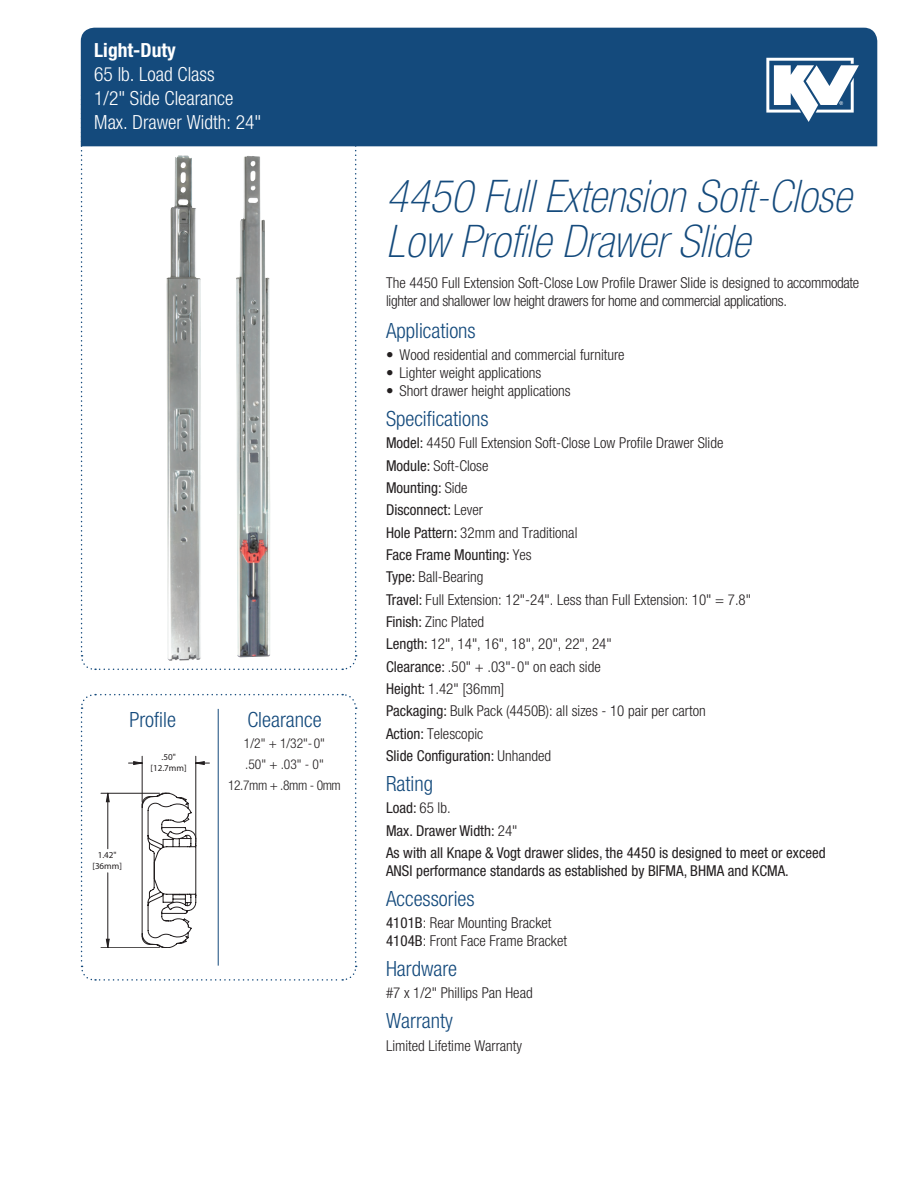
<style>
.page{position:relative;width:918px;height:1188px;background:#fff}
.page>*{position:absolute;margin:0;border:0;box-sizing:border-box;transform-origin:0 0}
.t1{font:italic 100 condensed 45px/45px "Helvetica Neue";color:#144a7c}
.t2{font:300 condensed 21px "Helvetica Neue";color:#144a7c}
.t3{font:300 condensed 19.5px "Helvetica Neue";color:#fff}
.t4{font:700 condensed 19.5px "Helvetica Neue";color:#fff}
.t5{font:300 condensed 15px "Helvetica Neue";color:#231f20}
.t6{font:condensed 15px/18px "Helvetica Neue";color:#231f20}
.t7{font:300 condensed 15px/18px "Helvetica Neue";letter-spacing:-.02em;color:#231f20}
.t8{font:300 condensed 13.5px "Helvetica Neue";letter-spacing:-.03em;color:#231f20}
.t9{font:9.15px/10.9px "Myriad Pro";color:#231f20;text-align:center}
.s1{font-weight:400}
.s2{font-weight:300}
</style>
<div class="page">
<svg style="left:80px;top:80px;width:277px;height:590px"></svg>
<div style="left:81px;top:28px;width:796px;height:118px;background:#144a7c"></div>
<svg style="left:766px;top:58px;width:93px;height:64px"></svg>
<img style="left:166px;top:156px;width:105px;height:505px">
<svg style="left:80px;top:693px;width:277px;height:288px"></svg>
<hr style="left:218px;top:709px;width:1px;height:257px;background:#144a7c">
<p class="t4" style="left:94px;top:38px;width:83px">Light-Duty</p>
<p class="t3" style="left:94px;top:63px;width:122px">65 lb. Load Class</p>
<p class="t3" style="left:94px;top:87px;width:141px">1/2" Side Clearance</p>
<p class="t3" style="left:94px;top:111px;width:169px">Max. Drawer Width: 24"</p>
<p class="t2" style="left:129px;top:708px;width:48px">Profile</p>
<p class="t2" style="left:247px;top:708px;width:76px">Clearance</p>
<p class="t8" style="left:244px;top:735px;width:83px">1/2" + 1/32"-0"</p>
<p class="t8" style="left:245px;top:756px;width:80px">.50" + .03" - 0"</p>
<p class="t8" style="left:228px;top:777px;width:114px">12.7mm + .8mm - 0mm</p>
<p class="t9" style="left:151px;top:751px;width:38px">.50" [12.7mm]</p>
<p class="t9" style="left:92px;top:849px;width:31px">1.42" [36mm]</p>
<p class="t1" style="left:386px;top:173px;width:467px">4450 Full Extension Soft-Close<br>Low Profile Drawer Slide</p>
<p class="t7" style="left:386px;top:274px;width:475px">The 4450 Full Extension Soft-Close Low Profile Drawer Slide is designed to accommodate lighter and shallower low height drawers for home and commercial applications.</p>
<p class="t2" style="left:386px;top:318px;width:91px">Applications</p>
<p class="t5" style="left:386px;top:346px;width:240px">• Wood residential and commercial furniture</p>
<p class="t5" style="left:386px;top:364px;width:157px">• Lighter weight applications</p>
<p class="t5" style="left:386px;top:382px;width:186px">• Short drawer height applications</p>
<p class="t2" style="left:386px;top:407px;width:104px">Specifications</p>
<p class="t5" style="left:386px;top:435px;width:339px"><span class="s1">Model:</span> 4450 Full Extension Soft-Close Low Profile Drawer Slide</p>
<p class="t5" style="left:386px;top:457px;width:104px"><span class="s1">Module:</span> Soft-Close</p>
<p class="t6" style="left:386px;top:479px;width:83px">Mounting: <span class="s2">Side</span></p>
<p class="t6" style="left:386px;top:501px;width:98px">Disconnect: <span class="s2">Lever</span></p>
<p class="t5" style="left:386px;top:524px;width:193px"><span class="s1">Hole Pattern:</span> 32mm and Traditional</p>
<p class="t6" style="left:386px;top:546px;width:147px">Face Frame Mounting: <span class="s2">Yes</span></p>
<p class="t5" style="left:386px;top:568px;width:99px"><span class="s1">Type:</span> Ball-Bearing</p>
<p class="t5" style="left:386px;top:591px;width:367px"><span class="s1">Travel:</span> Full Extension: 12"-24". Less than Full Extension: 10" = 7.8"</p>
<p class="t5" style="left:386px;top:613px;width:100px"><span class="s1">Finish:</span> Zinc Plated</p>
<p class="t5" style="left:386px;top:635px;width:227px"><span class="s1">Length:</span> 12", 14", 16", 18", 20", 22", 24"</p>
<p class="t5" style="left:386px;top:658px;width:216px"><span class="s1">Clearance:</span> .50" + .03"-0" on each side</p>
<p class="t5" style="left:386px;top:680px;width:120px"><span class="s1">Height:</span> 1.42" [36mm]</p>
<p class="t5" style="left:386px;top:702px;width:321px"><span class="s1">Packaging:</span> Bulk Pack (4450B): all sizes - 10 pair per carton</p>
<p class="t5" style="left:386px;top:725px;width:99px"><span class="s1">Action:</span> Telescopic</p>
<p class="t6" style="left:386px;top:746px;width:167px">Slide Configuration: <span class="s2">Unhanded</span></p>
<p class="t2" style="left:386px;top:771px;width:49px">Rating</p>
<p class="t6" style="left:386px;top:799px;width:66px">Load: <span class="s2">65 lb.</span></p>
<p class="t6" style="left:386px;top:821px;width:133px">Max. Drawer Width: <span class="s2">24"</span></p>
<p class="t6" style="left:386px;top:843px;width:441px">As with all Knape &amp; Vogt drawer slides, the 4450 is designed to meet or exceed<br>ANSI performance standards as established by BIFMA, BHMA and KCMA.</p>
<p class="t2" style="left:386px;top:886px;width:90px">Accessories</p>
<p class="t5" style="left:386px;top:914px;width:167px"><span class="s1">4101B</span>: Rear Mounting Bracket</p>
<p class="t5" style="left:386px;top:932px;width:182px"><span class="s1">4104B</span>: Front Face Frame Bracket</p>
<p class="t2" style="left:386px;top:957px;width:73px">Hardware</p>
<p class="t5" style="left:386px;top:985px;width:148px">#7 x 1/2" Phillips Pan Head</p>
<p class="t2" style="left:386px;top:1009px;width:68px">Warranty</p>
<p class="t5" style="left:386px;top:1037px;width:138px">Limited Lifetime Warranty</p>
</div>
